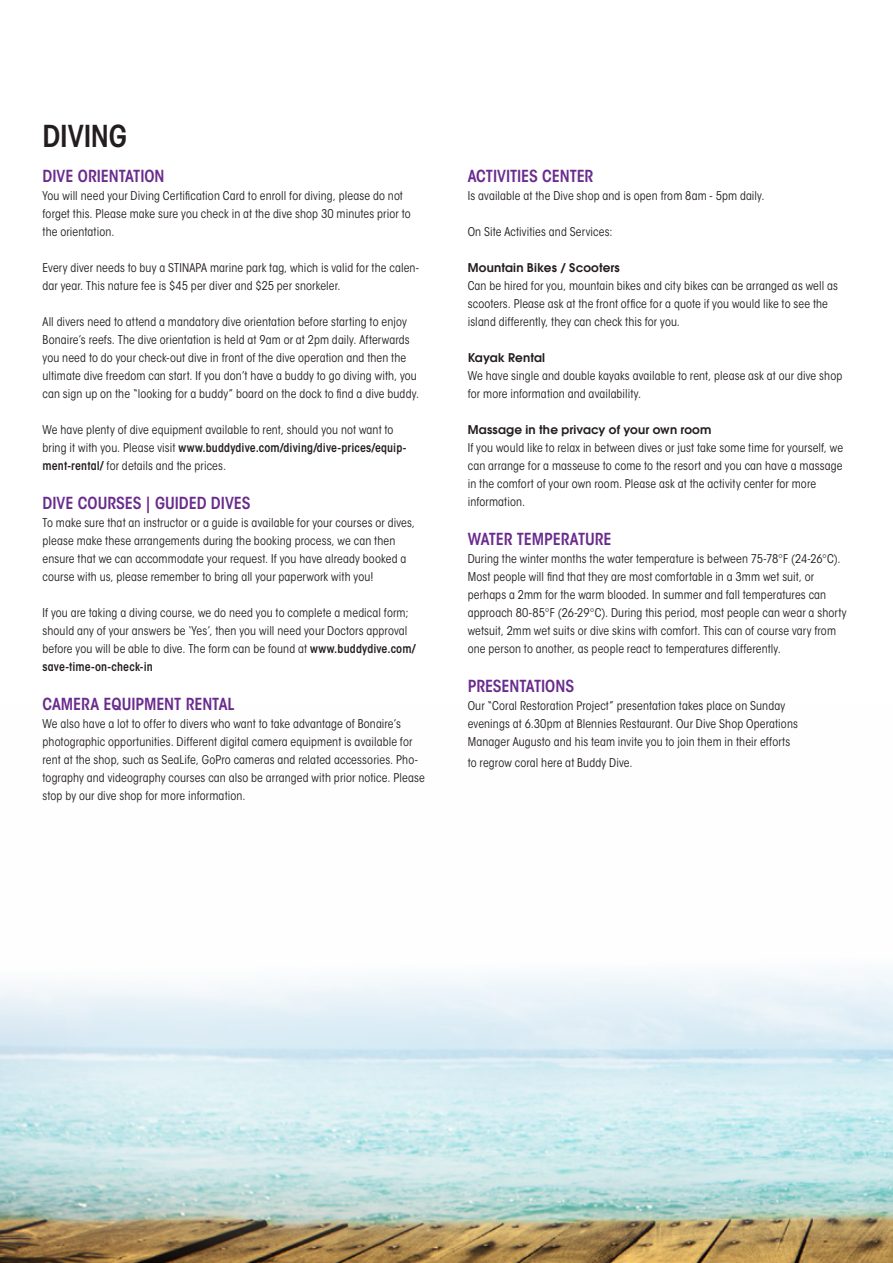
<style>
.page{position:relative;width:893px;height:1263px;background:#fff}
.page>*{position:absolute;margin:0;border:0;box-sizing:border-box;transform-origin:0 0}
.t1{font:600 condensed 30px "ITC Avant Garde Std";letter-spacing:-.005em;color:#231d1f}
.t2{font:600 condensed 16.5px "ITC Avant Garde Std";letter-spacing:-.005em;color:#6a2b8d}
.t3{font:condensed 12px/18px "ITC Avant Garde Std";letter-spacing:.01em;color:#231d1f}
.t4{font:600 12px "ITC Avant Garde Std";letter-spacing:.015em;color:#231d1f}
.s1{font-weight:600}
</style>
<div class="page">
<img style="left:0;top:970px;width:893px;height:293px">
<h1 class="t1" style="left:43px;top:117px;width:86px">DIVING</h1>
<h2 class="t2" style="left:43px;top:166px;width:124px">DIVE ORIENTATION</h2>
<p class="t3" style="left:43px;top:187px;width:370px">You will need your Diving Certification Card to enroll for diving, please do not forget this. Please make sure you check in at the dive shop 30 minutes prior to the orientation.</p>
<p class="t3" style="left:43px;top:259px;width:378px">Every diver needs to buy a STINAPA marine park tag, which is valid for the calen&shy;dar year. This nature fee is $45 per diver and $25 per snorkeler.</p>
<p class="t3" style="left:43px;top:313px;width:378px">All divers need to attend a mandatory dive orientation before starting to enjoy Bonaire’s reefs. The dive orientation is held at 9am or at 2pm daily. Afterwards you need to do your check-out dive in front of the dive operation and then the ultimate dive freedom can start. If you don’t have a buddy to go diving with, you can sign up on the “looking for a buddy” board on the dock to find a dive buddy.</p>
<p class="t3" style="left:43px;top:421px;width:365px">We have plenty of dive equipment available to rent, should you not want to bring it with you. Please visit <span class="s1">www.buddydive.com/diving/dive-prices/equip&shy;ment-rental/</span> for details and the prices.</p>
<h2 class="t2" style="left:43px;top:493px;width:209px">DIVE COURSES | GUIDED DIVES</h2>
<p class="t3" style="left:43px;top:514px;width:374px">To make sure that an instructor or a guide is available for your courses or dives, please make these arrangements during the booking process, we can then ensure that we can accommodate your request. If you have already booked a course with us, please remember to bring all your paperwork with you!</p>
<p class="t3" style="left:43px;top:604px;width:374px">If you are taking a diving course, we do need you to complete a medical form; should any of your answers be ‘Yes’, then you will need your Doctors approval before you will be able to dive. The form can be found at <span class="s1">www.buddydive.com/ save-time-on-check-in</span></p>
<h2 class="t2" style="left:43px;top:694px;width:194px">CAMERA EQUIPMENT RENTAL</h2>
<p class="t3" style="left:43px;top:715px;width:384px">We also have a lot to offer to divers who want to take advantage of Bonaire’s photographic opportunities. Different digital camera equipment is available for rent at the shop, such as SeaLife, GoPro cameras and related accessories. Pho&shy;tography and videography courses can also be arranged with prior notice. Please stop by our dive shop for more information.</p>
<h2 class="t2" style="left:468px;top:166px;width:127px">ACTIVITIES CENTER</h2>
<p class="t3" style="left:468px;top:187px;width:298px">Is available at the Dive shop and is open from 8am - 5pm daily.</p>
<p class="t3" style="left:468px;top:223px;width:146px">On Site Activities and Services:</p>
<p class="t4" style="left:468px;top:260px;width:154px">Mountain Bikes / Scooters</p>
<p class="t3" style="left:468px;top:277px;width:372px">Can be hired for you, mountain bikes and city bikes can be arranged as well as scooters. Please ask at the front office for a quote if you would like to see the island differently, they can check this for you.</p>
<p class="t4" style="left:468px;top:350px;width:79px">Kayak Rental</p>
<p class="t3" style="left:468px;top:367px;width:376px">We have single and double kayaks available to rent, please ask at our dive shop for more information and availability.</p>
<p class="t4" style="left:468px;top:422px;width:245px">Massage in the privacy of your own room</p>
<p class="t3" style="left:468px;top:439px;width:377px">If you would like to relax in between dives or just take some time for yourself, we can arrange for a masseuse to come to the resort and you can have a massage in the comfort of your own room. Please ask at the activity center for more information.</p>
<h2 class="t2" style="left:468px;top:529px;width:145px">WATER TEMPERATURE</h2>
<p class="t3" style="left:468px;top:550px;width:380px">During the winter months the water temperature is between 75-78°F (24-26°C).<br>Most people will find that they are most comfortable in a 3mm wet suit, or perhaps a 2mm for the warm blooded. In summer and fall temperatures can approach 80-85°F (26-29°C). During this period, most people can wear a shorty wetsuit, 2mm wet suits or dive skins with comfort. This can of course vary from one person to another, as people react to temperatures differently.</p>
<h2 class="t2" style="left:468px;top:676px;width:108px">PRESENTATIONS</h2>
<p class="t3" style="left:468px;top:697px;width:332px">Our “Coral Restoration Project” presentation takes place on Sunday evenings at 6.30pm at Blennies Restaurant. Our Dive Shop Operations<br>Manager Augusto and his team invite you to join them in their efforts</p>
<p class="t3" style="left:468px;top:754px;width:166px">to regrow coral here at Buddy Dive.</p>
</div>
